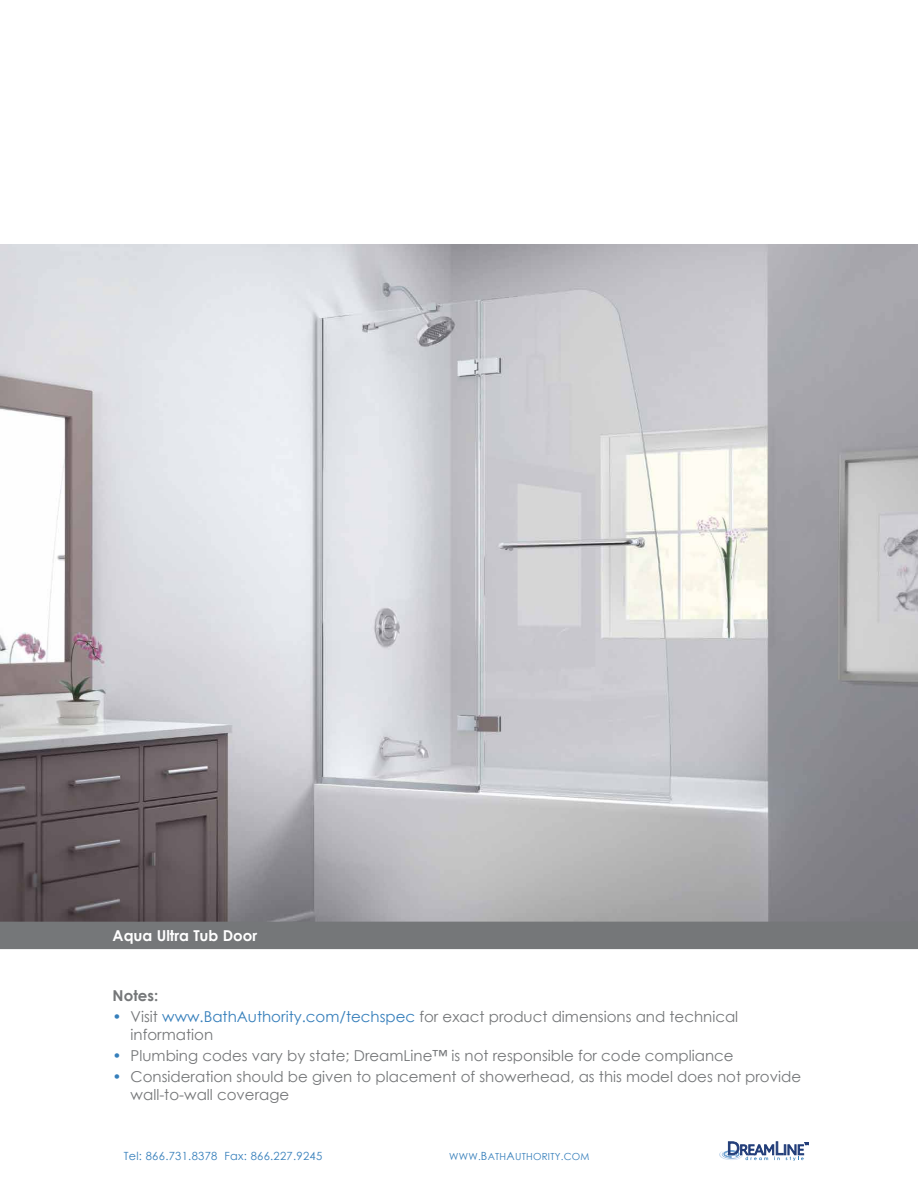
<style>
.page{position:relative;width:918px;height:1188px;background:#fff}
.page>*{position:absolute;margin:0;border:0;box-sizing:border-box;transform-origin:0 0}
.t1{font:15px/18px "Century Gothic";color:#757779}
.t2{font:700 15px "Century Gothic";color:#fff}
.t3{font:700 15px "Century Gothic";color:#757779}
.t4{font:11.25px "Century Gothic";letter-spacing:.025em;color:#367fbb}
.t5{font:9.75px "Century Gothic";letter-spacing:.025em;color:#367fbb}
.s1{color:#367fbb}
.s2{font-size:11.25px}
</style>
<div class="page">
<img style="left:1px;top:245px;width:917px;height:677px">
<div style="left:0;top:922px;width:918px;height:27px;background:#757779"></div>
<svg style="left:719px;top:1141px;width:90px;height:20px"></svg>
<p class="t2" style="left:113px;top:924px;width:146px">Aqua Ultra Tub Door</p>
<p class="t3" style="left:113px;top:984px;width:47px">Notes:</p>
<p class="t1" style="left:131px;top:1007px;width:609px;text-indent:-18px"><span class="s1">•</span> Visit <span class="s1">www.BathAuthority.com/techspec</span> for exact product dimensions and technical information</p>
<p class="t1" style="left:113px;top:1046px;width:622px"><span class="s1">•</span> Plumbing codes vary by state; DreamLine™ is not responsible for code compliance</p>
<p class="t1" style="left:131px;top:1067px;width:672px;text-indent:-18px"><span class="s1">•</span> Consideration should be given to placement of showerhead, as this model does not provide wall-to-wall coverage</p>
<p class="t4" style="left:124px;top:1148px;width:200px">Tel: 866.731.8378 Fax: 866.227.9245</p>
<p class="t5" style="left:449px;top:1150px;width:142px">WWW.<span class="s2">B</span>ATH<span class="s2">A</span>UTHORITY.COM</p>
</div>
